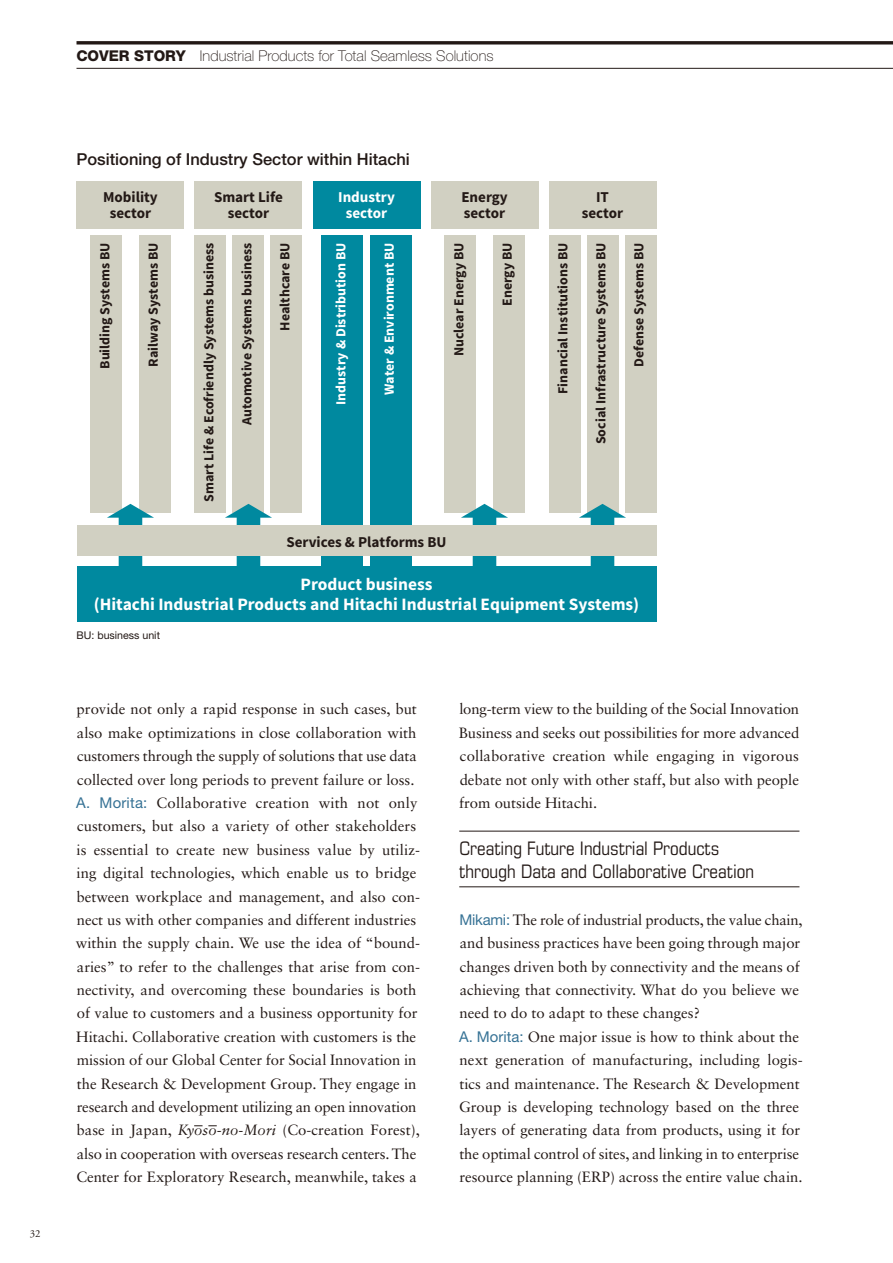
<style>
.page{position:relative;width:893px;height:1263px;background:#fff}
.page>*{position:absolute;margin:0;border:0;box-sizing:border-box;transform-origin:0 0}
.t1{font:condensed 18.6px/23.4px "Eurostile LT Std";color:#231916}
.t2{font:700 17.4px/19.6px "Source Sans Pro";color:#fff;text-align:center}
.t3{font:500 16.5px "Helvetica Neue LT Std";color:#231916}
.t4{font:700 15px/16.4px "Source Sans Pro";color:#231916;text-align:center}
.t5{font:700 15px/16.4px "Source Sans Pro";color:#fff;text-align:center}
.t6{font:14.85px/23.4px "Sabon LT Std";color:#231916}
.t7{font:100 14.85px "Helvetica Neue LT Std";color:#231916}
.t8{font:700 13.95px "Source Sans Pro";color:#231916}
.t9{font:700 13.95px "Source Sans Pro";color:#fff}
.t10{font:10.65px "Helvetica Neue LT Std";color:#231916}
.t11{font:10.65px "Adobe Garamond Pro";color:#231916}
.s1{font-weight:800}
.s2{color:#fff}
.s3{font-family:"Helvetica Neue LT Std";color:#367295}
.s4{font-style:italic}
</style>
<div class="page">
<svg style="left:76px;top:41px;width:816px;height:4px;background:#433b38"></svg>
<hr style="left:76px;top:68px;width:816px;height:1px;background:#231916">
<svg style="left:194px;top:1126px;width:23px;height:1px"></svg>
<hr style="left:459px;top:831px;width:340px;height:1px;background:#231916">
<hr style="left:459px;top:887px;width:340px;height:1px;background:#231916">
<div style="left:90px;top:235px;width:32px;height:277px;background:#d1d0c2"></div>
<div style="left:139px;top:235px;width:32px;height:277px;background:#d1d0c2"></div>
<div style="left:76px;top:181px;width:108px;height:48px;background:#d1d0c2"></div>
<div style="left:194px;top:235px;width:32px;height:277px;background:#d1d0c2"></div>
<div style="left:232px;top:235px;width:32px;height:277px;background:#d1d0c2"></div>
<div style="left:270px;top:235px;width:32px;height:277px;background:#d1d0c2"></div>
<div style="left:194px;top:181px;width:108px;height:48px;background:#d1d0c2"></div>
<div style="left:548px;top:235px;width:32px;height:277px;background:#d1d0c2"></div>
<div style="left:586px;top:235px;width:32px;height:277px;background:#d1d0c2"></div>
<div style="left:624px;top:235px;width:32px;height:277px;background:#d1d0c2"></div>
<div style="left:548px;top:181px;width:108px;height:48px;background:#d1d0c2"></div>
<div style="left:321px;top:235px;width:42px;height:336px;background:#00899f"></div>
<div style="left:370px;top:235px;width:41px;height:336px;background:#00899f"></div>
<div style="left:312px;top:181px;width:108px;height:48px;background:#00899f"></div>
<div style="left:444px;top:235px;width:32px;height:277px;background:#d1d0c2"></div>
<div style="left:493px;top:235px;width:32px;height:277px;background:#d1d0c2"></div>
<div style="left:430px;top:181px;width:108px;height:48px;background:#d1d0c2"></div>
<svg style="left:107px;top:504px;width:47px;height:62px"></svg>
<svg style="left:225px;top:504px;width:47px;height:62px"></svg>
<svg style="left:461px;top:504px;width:47px;height:62px"></svg>
<svg style="left:579px;top:504px;width:47px;height:62px"></svg>
<div style="left:76px;top:566px;width:580px;height:56px;background:#00899f"></div>
<div style="left:76px;top:526px;width:580px;height:30px;background:#d1d0c2"></div>
<p class="t7" style="left:76px;top:48px;width:419px"><span class="s1">COVER STORY</span> Industrial Products for Total Seamless Solutions</p>
<p class="t11" style="left:30px;top:1228px;width:15px">32<span class="s2">.</span></p>
<p class="t3" style="left:76px;top:153px;width:335px">Positioning of Industry Sector within Hitachi</p>
<p class="t4" style="left:103px;top:190px;width:56px">Mobility sector</p>
<p class="t8" style="left:100px;top:369px;width:128px;rotate:-90deg">Building Systems BU</p>
<p class="t8" style="left:148px;top:367px;width:125px;rotate:-90deg">Railway Systems BU</p>
<p class="t8" style="left:454px;top:356px;width:115px;rotate:-90deg">Nuclear Energy BU</p>
<p class="t8" style="left:502px;top:306px;width:65px;rotate:-90deg">Energy BU</p>
<p class="t4" style="left:214px;top:190px;width:70px">Smart Life sector</p>
<p class="t4" style="left:582px;top:190px;width:43px">IT sector</p>
<p class="t5" style="left:338px;top:190px;width:58px">Industry sector</p>
<p class="t4" style="left:461px;top:190px;width:48px;text-align:left">Energy sector</p>
<p class="t8" style="left:204px;top:502px;width:261px;rotate:-90deg">Smart Life &amp; Ecofriendly Systems business</p>
<p class="t8" style="left:242px;top:425px;width:184px;rotate:-90deg">Automotive Systems business</p>
<p class="t8" style="left:280px;top:331px;width:89px;rotate:-90deg">Healthcare BU</p>
<p class="t8" style="left:558px;top:394px;width:153px;rotate:-90deg">Financial Institutions BU</p>
<p class="t8" style="left:596px;top:444px;width:203px;rotate:-90deg">Social Infrastructure Systems BU</p>
<p class="t8" style="left:634px;top:367px;width:126px;rotate:-90deg">Defense Systems BU</p>
<p class="t9" style="left:336px;top:405px;width:164px;rotate:-90deg">Industry &amp; Distribution BU</p>
<p class="t9" style="left:384px;top:395px;width:154px;rotate:-90deg">Water &amp; Environment BU</p>
<p class="t4" style="left:286px;top:535px;width:162px">Services &amp; Platforms BU</p>
<p class="t2" style="left:94px;top:576px;width:547px">Product business<br>(Hitachi Industrial Products and Hitachi Industrial Equipment Systems)</p>
<p class="t10" style="left:76px;top:629px;width:85px">BU: business unit</p>
<p class="t6" style="left:76px;top:699px;width:346px">provide not only a rapid response in such cases, but also make optimizations in close collaboration with customers through the supply of solutions that use data collected over long periods to prevent failure or loss.<br><span class="s3">A. Morita:</span> Collaborative creation with not only customers, but also a variety of other stakeholders is essential to create new business value by utiliz&shy;ing digital technologies, which enable us to bridge between workplace and management, and also con&shy;nect us with other companies and different industries within the supply chain. We use the idea of “bound&shy;aries” to refer to the challenges that arise from con&shy;nectivity, and overcoming these boundaries is both of value to customers and a business opportunity for Hitachi. Collaborative creation with customers is the mission of our Global Center for Social Innovation in the Research &amp; Development Group. They engage in research and development utilizing an open innovation base in Japan, <span class="s4">Kyoso-no-Mori</span> (Co-creation Forest), also in cooperation with overseas research centers. The Center for Exploratory Research, meanwhile, takes a</p>
<p class="t6" style="left:459px;top:699px;width:342px;text-align:justify">long-term view to the building of the Social Innovation Business and seeks out possibilities for more advanced collaborative creation while engaging in vigorous debate not only with other staff, but also with people from outside Hitachi.</p>
<p class="t1" style="left:459px;top:838px;width:296px">Creating Future Industrial Products through Data and Collaborative Creation</p>
<p class="t6" style="left:459px;top:909px;width:345px"><span class="s3">Mikami:</span> The role of industrial products, the value chain, and business practices have been going through major changes driven both by connectivity and the means of achieving that connectivity. What do you believe we need to do to adapt to these changes?<br><span class="s3">A. Morita:</span> One major issue is how to think about the next generation of manufacturing, including logis&shy;tics and maintenance. The Research &amp; Development Group is developing technology based on the three layers of generating data from products, using it for the optimal control of sites, and linking in to enterprise resource planning (ERP) across the entire value chain.</p>
</div>
